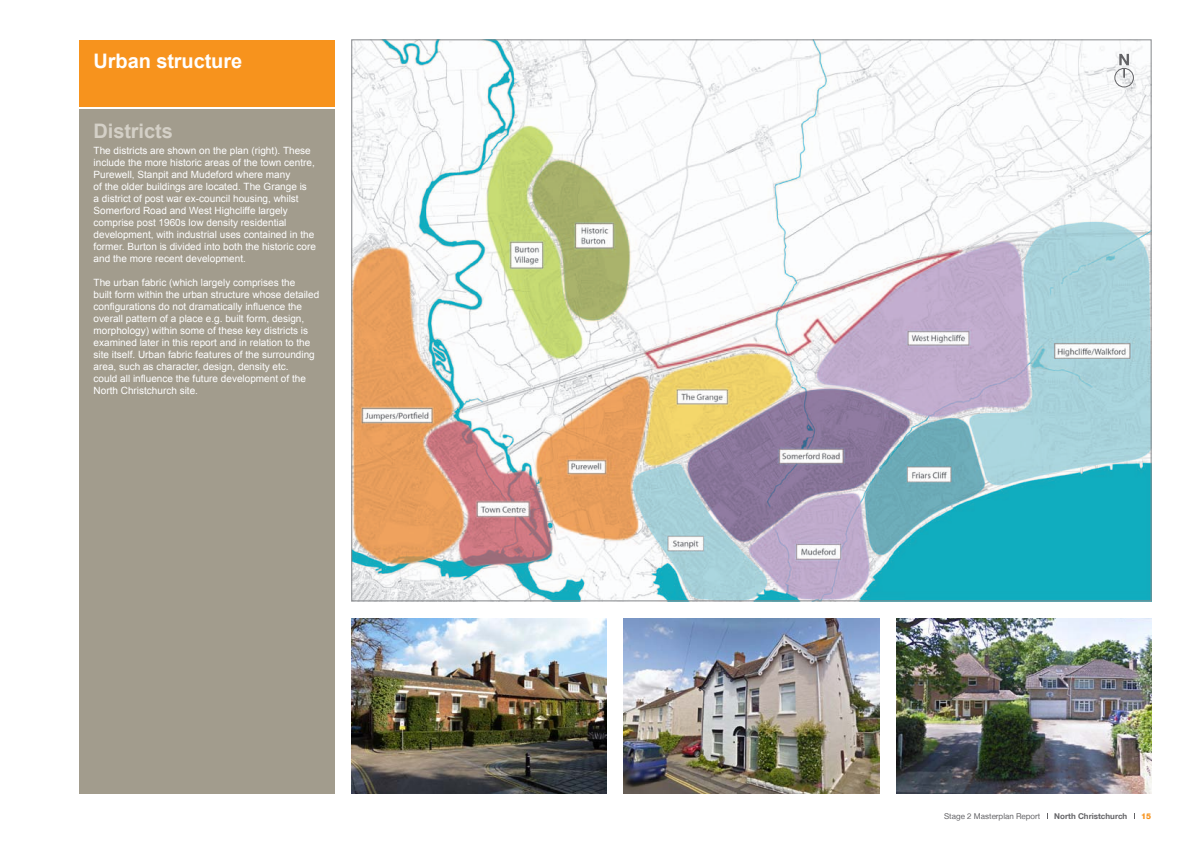
<style>
.page{position:relative;width:1191px;height:842px;background:#fff}
.page>*{position:absolute;margin:0;border:0;box-sizing:border-box;transform-origin:0 0}
.LGE_SUB_HEADER{font:700 20px "Arial";letter-spacing:-.005em;color:#fff}
.LGE_SUB_HEADER-2{font:700 20px "Arial";letter-spacing:-.005em;color:#d4d0c7}
.BODY_COPY_10PT{font:10px/12px "Arial";color:#fff}
.t1{font:8px "Helvetica Neue LT";color:#636366}
.t2{font:700 8px "Helvetica Neue LT";color:#636366}
.t3{font:800 8px "Helvetica Neue LT";color:#f7931d}
</style>
<div class="page">
<div style="left:79px;top:109px;width:255px;height:685px;background:#a29c8d"></div>
<div style="left:79px;top:40px;width:255px;height:67px;background:#f7931d"></div>
<img style="left:353px;top:42px;width:796px;height:557px">
<img style="left:624px;top:618px;width:255px;height:176px">
<img style="left:351px;top:618px;width:256px;height:176px">
<img style="left:896px;top:618px;width:255px;height:176px">
<div style="left:1114px;top:68px;width:19px;height:19px;border:1px solid #636366;border-radius:50%"></div>
<svg style="left:1119px;top:54px;width:10px;height:24px"></svg>
<p class="LGE_SUB_HEADER" style="left:94px;top:48px;width:150px">Urban structure</p>
<p class="LGE_SUB_HEADER-2" style="left:94px;top:118px;width:81px">Districts</p>
<p class="BODY_COPY_10PT" style="left:94px;top:145px;width:224px">The districts are shown on the plan (right). These include the more historic areas of the town centre, Purewell, Stanpit and Mudeford where many<br>of the older buildings are located. The Grange is<br>a district of post war ex-council housing, whilst Somerford Road and West Highcliffe largely comprise post 1960s low density residential development, with industrial uses contained in the former. Burton is divided into both the historic core and the more recent development.</p>
<p class="BODY_COPY_10PT" style="left:94px;top:277px;width:227px">The urban fabric (which largely comprises the<br>built form within the urban structure whose detailed configurations do not dramatically influence the overall pattern of a place e.g. built form, design, morphology) within some of these key districts is examined later in this report and in relation to the site itself. Urban fabric features of the surrounding area, such as character, design, density etc.<br>could all influence the future development of the North Christchurch site.</p>
<p class="t1" style="left:944px;top:812px;width:98px">Stage 2 Masterplan Report</p>
<p class="t2" style="left:1054px;top:811px;width:75px">North Christchurch</p>
<p class="t3" style="left:1141px;top:812px;width:12px">15</p>
</div>
